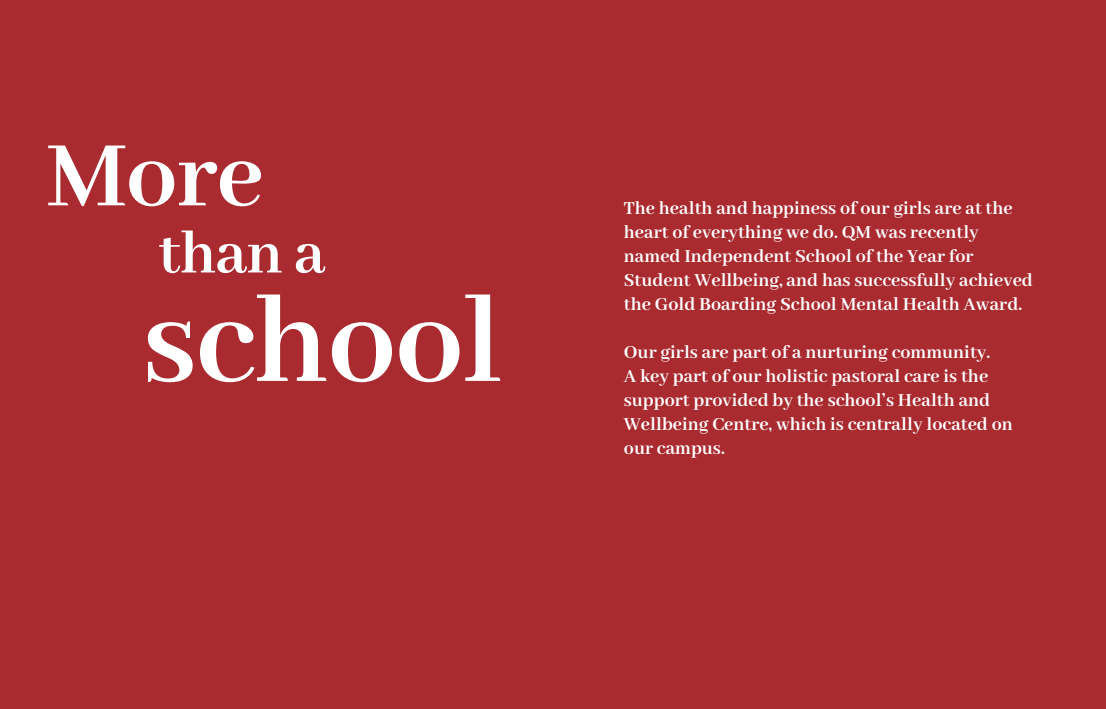
<style>
.page{position:relative;width:1106px;height:709px;background:#a92b30}
.page>*{position:absolute;margin:0;border:0;box-sizing:border-box;transform-origin:0 0}
.t1{font:700 136px "Abhaya Libre";letter-spacing:-.01em;color:#fff}
.t2{font:700 102px "Abhaya Libre";color:#fff}
.t3{font:700 66px "Abhaya Libre";color:#fff}
.t4{font:700 20px/24px "Abhaya Libre";color:#fff}
</style>
<div class="page">
<p class="t2" style="left:47px;top:120px;width:218px">More</p>
<p class="t3" style="left:158px;top:217px;width:169px">than a</p>
<p class="t1" style="left:142px;top:267px;width:362px">school</p>
<p class="t4" style="left:624px;top:197px;width:390px">The health and happiness of our girls are at the heart of everything we do. QM was recently</p>
<p class="t4" style="left:624px;top:245px;width:351px">named Independent School of the Year for</p>
<p class="t4" style="left:624px;top:269px;width:410px">Student Wellbeing, and has successfully achieved the Gold Boarding School Mental Health Award.</p>
<p class="t4" style="left:624px;top:341px;width:368px">Our girls are part of a nurturing community.</p>
<p class="t4" style="left:624px;top:365px;width:366px">A key part of our holistic pastoral care is the</p>
<p class="t4" style="left:624px;top:389px;width:368px">support provided by the school’s Health and</p>
<p class="t4" style="left:624px;top:413px;width:390px">Wellbeing Centre, which is centrally located on</p>
<p class="t4" style="left:624px;top:437px;width:102px">our campus.</p>
</div>
